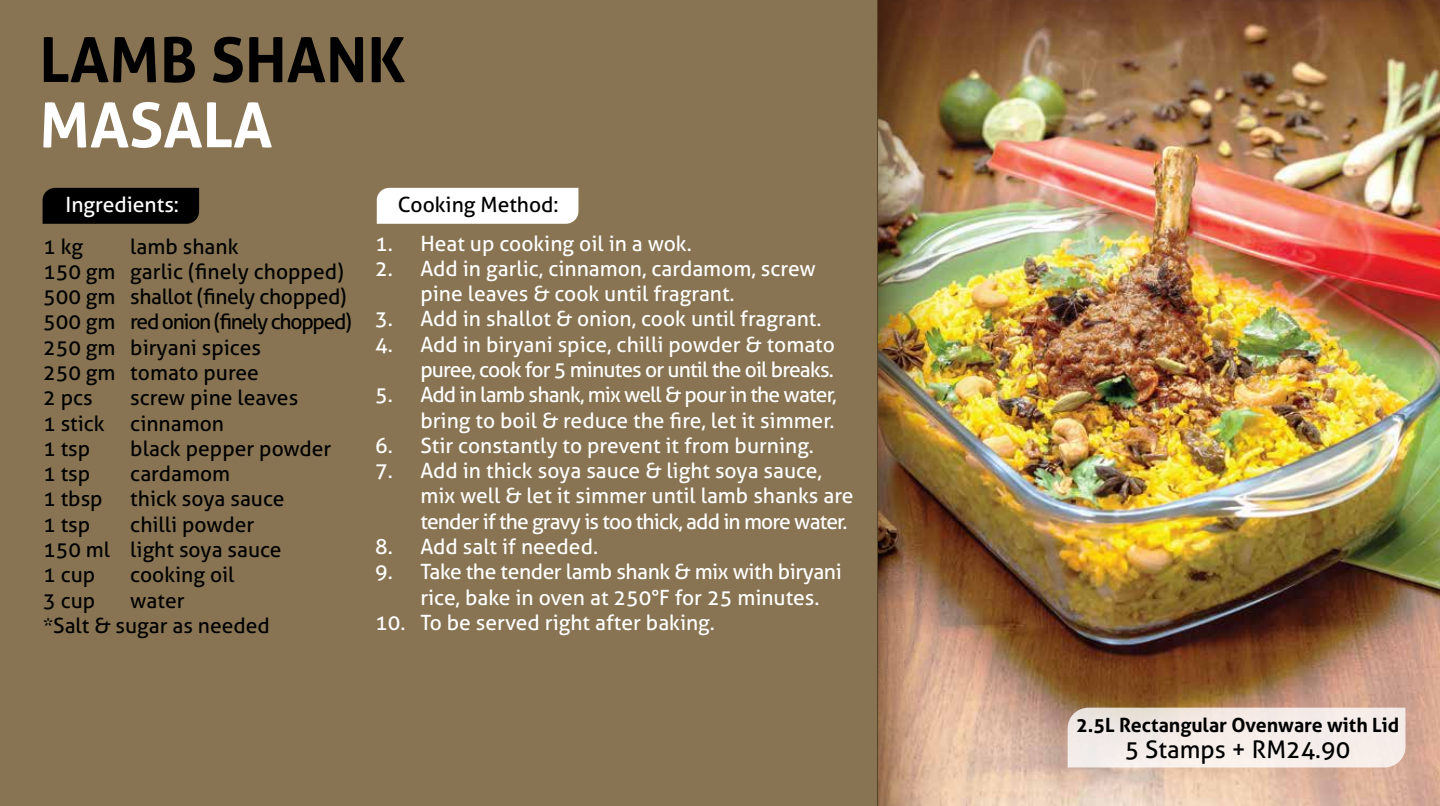
<style>
.page{position:relative;width:1440px;height:806px;background:#fff}
.page>*{position:absolute;margin:0;border:0;box-sizing:border-box;transform-origin:0 0}
.t1{font:700 61.8px "Aller";color:#000}
.t2{font:700 61.8px "Aller";color:#fff}
.t3{font:24.3px "Aller";color:#000}
.t4{font:21px/25.2px "Aller";color:#fff}
.t5{font:21px/25.2px "Aller";color:#000}
.t6{font:21px/25.2px "Aller";letter-spacing:-.04em;color:#fff;text-align:right}
.t7{font:21px/25.2px "Aller";letter-spacing:-.02em;color:#fff}
.t8{font:700 19.65px "Aller";color:#000}
</style>
<div class="page">
<img style="left:944px;top:0;width:496px;height:806px">
<svg style="left:1068px;top:707px;width:337px;height:60px;background:#f2e9e4"></svg>
<div style="left:0;top:0;width:878px;height:806px;background:#887452"></div>
<img style="left:877px;top:0;width:67px;height:806px">
<div style="left:43px;top:188px;width:156px;height:36px;background:#000"></div>
<div style="left:377px;top:188px;width:201px;height:36px;background:#fff"></div>
<h1 class="t1" style="left:39px;top:22px;width:368px">LAMB SHANK</h1>
<h1 class="t2" style="left:39px;top:87px;width:235px">MASALA</h1>
<p class="t4" style="left:66px;top:192px;width:115px">Ingredients:</p>
<p class="t5" style="left:43px;top:233px;width:310px;text-indent:87px">lamb shank<br>150 gm garlic (finely chopped)<br>500 gm shallot (finely chopped)<br>500 gm red onion (finely chopped)<br>250 gm biryani spices<br>250 gm tomato puree<br>2 pcs</p>
<p class="t5" style="left:43px;top:233px;width:41px">1 kg</p>
<p class="t5" style="left:43px;top:385px;width:257px;text-indent:87px">screw pine leaves<br>1 stick cinnamon<br>1 tsp</p>
<p class="t5" style="left:130px;top:435px;width:203px">black pepper powder</p>
<p class="t5" style="left:43px;top:461px;width:49px">1 tsp</p>
<p class="t5" style="left:130px;top:461px;width:101px">cardamom</p>
<p class="t5" style="left:43px;top:486px;width:61px">1 tbsp</p>
<p class="t5" style="left:130px;top:486px;width:156px">thick soya sauce</p>
<p class="t5" style="left:43px;top:511px;width:49px">1 tsp</p>
<p class="t5" style="left:43px;top:511px;width:240px;text-indent:87px">chilli powder<br>150 ml light soya sauce<br>1 cup</p>
<p class="t5" style="left:130px;top:562px;width:106px">cooking oil</p>
<p class="t5" style="left:43px;top:587px;width:54px">3 cup</p>
<p class="t5" style="left:43px;top:587px;width:228px;text-align:center">water<br>*Salt &amp; sugar as needed</p>
<p class="t5" style="left:398px;top:192px;width:162px">Cooking Method:</p>
<p class="t4" style="left:375px;top:230px;width:318px">1. Heat up cooking oil in a wok.</p>
<p class="t4" style="left:420px;top:256px;width:397px;text-indent:-45px">2. Add in garlic, cinnamon, cardamom, screw pine leaves &amp; cook until fragrant.</p>
<p class="t4" style="left:375px;top:306px;width:448px">3. Add in shallot &amp; onion, cook until fragrant.</p>
<p class="t6" style="left:375px;top:331px;width:461px">4. Add in biryani spice, chilli powder &amp; tomato puree, cook for 5 minutes or until the oil breaks.</p>
<p class="t6" style="left:375px;top:382px;width:463px">5. Add in lamb shank, mix well &amp; pour in the water, bring to boil &amp; reduce the fire, let it simmer.</p>
<p class="t4" style="left:375px;top:432px;width:440px">6. Stir constantly to prevent it from burning.</p>
<p class="t4" style="left:420px;top:458px;width:435px;text-indent:-45px">7. Add in thick soya sauce &amp; light soya sauce, mix well &amp; let it simmer until lamb shanks are tender if the gravy is too thick, add in more water.</p>
<p class="t4" style="left:375px;top:534px;width:224px">8. Add salt if needed.</p>
<p class="t7" style="left:420px;top:559px;width:423px;text-indent:-45px">9. Take the tender lamb shank &amp; mix with biryani rice, bake in oven at 250°F for 25 minutes.</p>
<p class="t4" style="left:375px;top:609px;width:341px">10. To be served right after baking.</p>
<p class="t8" style="left:1076px;top:712px;width:325px">2.5L Rectangular Ovenware with Lid</p>
<p class="t3" style="left:1125px;top:734px;width:227px">5 Stamps + RM24.90</p>
</div>
